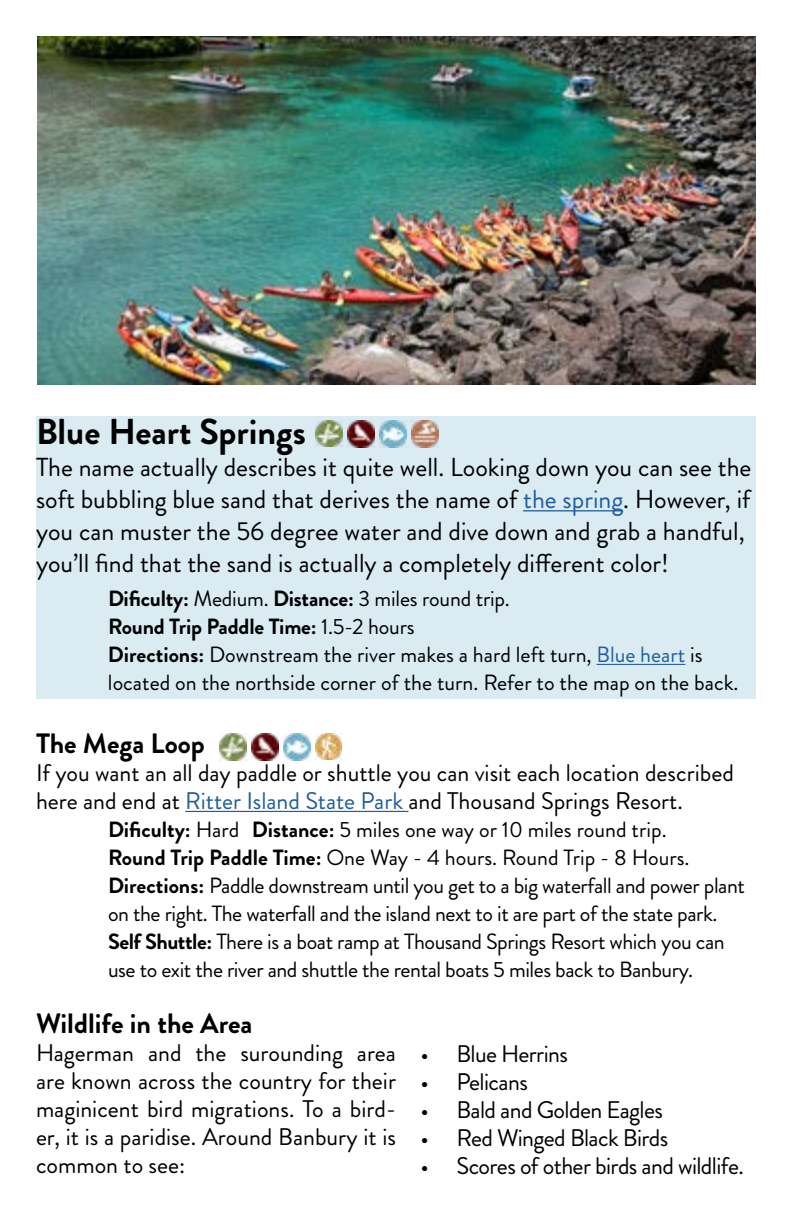
<style>
.page{position:relative;width:792px;height:1224px;background:#fff}
.page>*{position:absolute;margin:0;border:0;box-sizing:border-box;transform-origin:0 0}
.t1{font:700 36px "Brandon Grotesque";color:#000}
.t2{font:700 28px "Brandon Grotesque";color:#000}
.t3{font:26px/32px "Brandon Grotesque";color:#000}
.t4{font:24px/28px "Brandon Grotesque";color:#000;text-align:justify}
.t5{font:24px "Brandon Grotesque";letter-spacing:-.025em;color:#000}
.t6{font:22px/28px "Brandon Grotesque";letter-spacing:-.02em;color:#000}
.t7{font:22px/28px "Brandon Grotesque";color:#000}
.s1{color:#215e9e}
.s2{font-weight:700}
</style>
<div class="page">
<div style="left:36px;top:416px;width:720px;height:282px;background:#daebf2"></div>
<hr style="left:523px;top:510px;width:100px;height:1px;background:#215e9e">
<hr style="left:597px;top:664px;width:88px;height:1px;background:#215e9e">
<img style="left:37px;top:36px;width:719px;height:348px">
<hr style="left:185px;top:811px;width:223px;height:1px;background:#215e9e">
<img style="left:252px;top:733px;width:26px;height:27px">
<img style="left:220px;top:733px;width:26px;height:27px">
<img style="left:284px;top:734px;width:26px;height:26px">
<img style="left:315px;top:733px;width:27px;height:27px">
<img style="left:316px;top:420px;width:26px;height:27px">
<img style="left:347px;top:420px;width:27px;height:27px">
<img style="left:379px;top:420px;width:27px;height:27px">
<img style="left:411px;top:420px;width:27px;height:27px">
<h1 class="t1" style="left:36px;top:407px;width:271px">Blue Heart Springs</h1>
<p class="t3" style="left:36px;top:452px;width:717px">The name actually describes it quite well. Looking down you can see the soft bubbling blue sand that derives the name of <span class="s1">the spring</span>. However, if you can muster the 56 degree water and dive down and grab a handful, you’ll find that the sand is actually a completely different color!</p>
<p class="t7" style="left:108px;top:585px;width:632px"><span class="s2">Dificulty:</span> Medium. <span class="s2">Distance:</span> 3 miles round trip.<br><span class="s2">Round Trip Paddle Time:</span> 1.5-2 hours<br><span class="s2">Directions:</span> Downstream the river makes a hard left turn, <span class="s1">Blue heart</span> is located on the northside corner of the turn. Refer to the map on the back.</p>
<p class="t2" style="left:36px;top:724px;width:170px">The Mega Loop</p>
<p class="t4" style="left:36px;top:759px;width:699px">If you want an all day paddle or shuttle you can visit each location described here and end at <span class="s1">Ritter Island State Park</span> and Thousand Springs Resort.</p>
<p class="t6" style="left:108px;top:816px;width:639px"><span class="s2">Dificulty:</span> Hard <span class="s2">Distance:</span> 5 miles one way or 10 miles round trip.<br><span class="s2">Round Trip Paddle Time:</span> One Way - 4 hours. Round Trip - 8 Hours.<br><span class="s2">Directions:</span> Paddle downstream until you get to a big waterfall and power plant on the right. The waterfall and the island next to it are part of the state park.<br><span class="s2">Self Shuttle:</span> There is a boat ramp at Thousand Springs Resort which you can use to exit the river and shuttle the rental boats 5 miles back to Banbury.</p>
<p class="t2" style="left:36px;top:1004px;width:218px">Wildlife in the Area</p>
<p class="t4" style="left:36px;top:1039px;width:362px">Hagerman and the surounding area are known across the country for their maginicent bird migrations. To a bird&shy;er, it is a paridise. Around Banbury it is common to see:</p>
<p class="t5" style="left:420px;top:1037px;width:149px">• Blue Herrins</p>
<p class="t5" style="left:420px;top:1065px;width:109px">• Pelicans</p>
<p class="t5" style="left:420px;top:1093px;width:244px">• Bald and Golden Eagles</p>
<p class="t5" style="left:420px;top:1121px;width:249px">• Red Winged Black Birds</p>
<p class="t5" style="left:420px;top:1149px;width:325px">• Scores of other birds and wildlife.</p>
</div>
